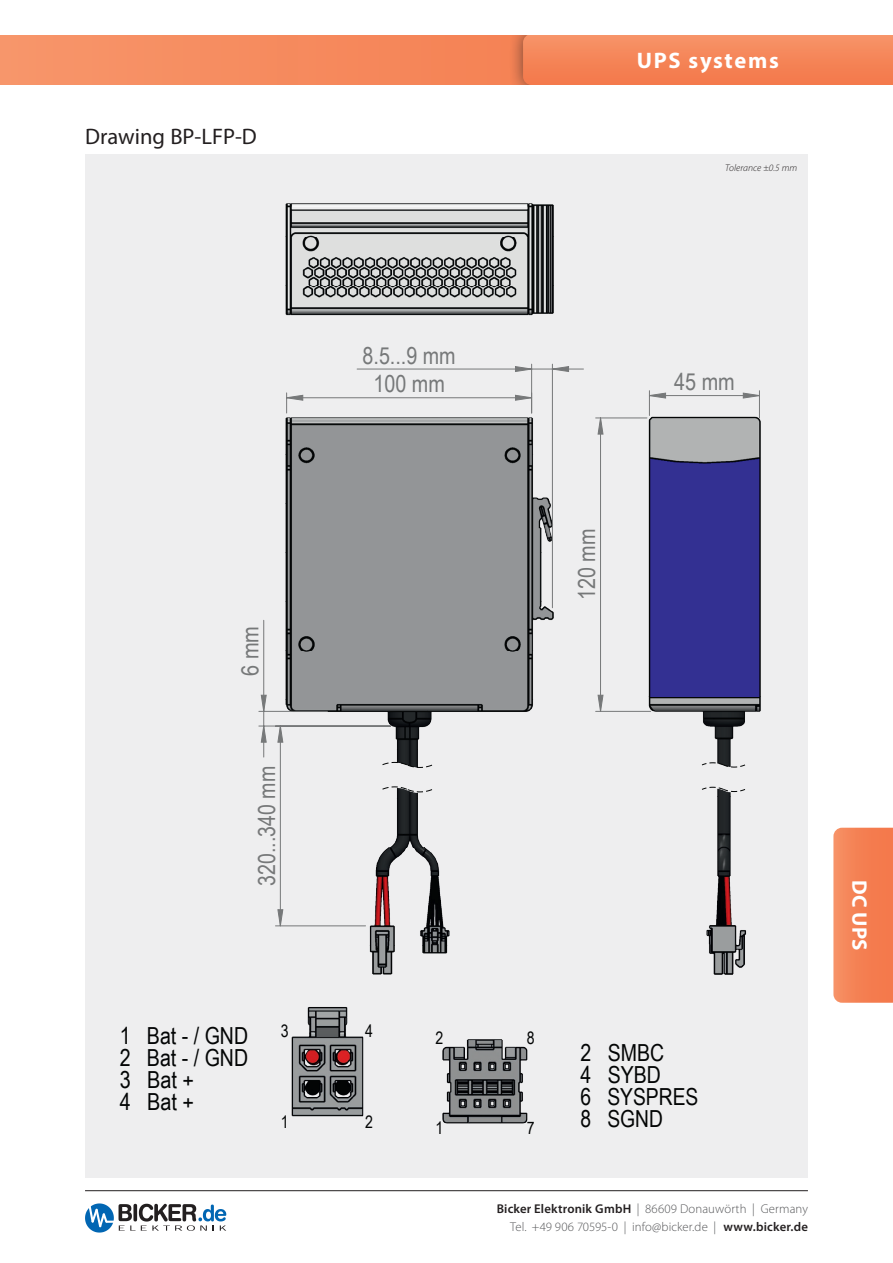
<style>
.page{position:relative;width:893px;height:1263px;background:#fff}
.page>*{position:absolute;margin:0;border:0;box-sizing:border-box;transform-origin:0 0}
.t1{font:23.55px/22px "Arial Narrow";color:#030505}
.t2{font:23.55px "Arial Narrow";color:#767879}
.t3{font:23.55px "Arial Narrow";color:#767879;scale:1.04 1}
.t4{font:22.5px "Myriad Pro";color:#231f20}
.t5{font:700 22.5px "Myriad Pro";letter-spacing:.075em;color:#fff}
.t6{font:700 21px "Myriad Pro";color:#fff}
.t7{font:17.25px "Arial Narrow";color:#030505}
.t8{font:300 12.75px/18px "Myriad Pro";letter-spacing:.005em;color:#57585a;text-align:right}
.t9{font:italic 300 9.75px "Myriad Pro";color:#231f20}
.s1{font-weight:600;color:#231f20}
</style>
<div class="page">
<hr style="left:85px;top:1190px;width:723px;height:1px;background:#231f20">
<svg style="left:85px;top:1203px;width:141px;height:29px"></svg>
<div style="left:0;top:34px;width:892px;height:51px;background:#f68c5f"></div>
<div style="left:509px;top:20px;width:384px;height:79px;background:#231f20;opacity:.6"></div>
<svg style="left:523px;top:34px;width:370px;height:51px"></svg>
<div style="left:0;top:85px;width:893px;height:34px;background:#fff"></div>
<div style="left:0;top:0;width:893px;height:34px;background:#fff"></div>
<svg style="left:833px;top:828px;width:60px;height:175px;background:#f48357"></svg>
<div style="left:85px;top:155px;width:723px;height:1023px;background:#eeeeef"></div>
<img style="left:628px;top:417px;width:133px;height:558px">
<img style="left:284px;top:397px;width:270px;height:578px">
<img style="left:285px;top:203px;width:269px;height:113px">
<img style="left:291px;top:1007px;width:237px;height:117px">
<svg style="left:381px;top:786px;width:53px;height:7px"></svg>
<svg style="left:381px;top:761px;width:53px;height:7px"></svg>
<svg style="left:701px;top:786px;width:45px;height:6px"></svg>
<svg style="left:701px;top:762px;width:45px;height:6px"></svg>
<hr style="left:552px;top:364px;width:1px;height:244px;background:#767879">
<hr style="left:531px;top:364px;width:1px;height:49px;background:#767879">
<hr style="left:552px;top:369px;width:31px;height:1px;background:#767879">
<hr style="left:357px;top:369px;width:175px;height:1px;background:#767879">
<hr style="left:596px;top:711px;width:55px;height:1px;background:#767879">
<hr style="left:596px;top:417px;width:51px;height:1px;background:#767879">
<hr style="left:259px;top:726px;width:132px;height:1px;background:#767879">
<hr style="left:259px;top:711px;width:68px;height:1px;background:#767879">
<hr style="left:263px;top:620px;width:1px;height:91px;background:#767879">
<hr style="left:275px;top:925px;width:91px;height:1px;background:#767879">
<svg style="left:286px;top:393px;width:247px;height:20px"></svg>
<svg style="left:515px;top:366px;width:54px;height:6px"></svg>
<svg style="left:597px;top:417px;width:7px;height:295px"></svg>
<svg style="left:260px;top:694px;width:24px;height:233px"></svg>
<svg style="left:648px;top:391px;width:112px;height:27px"></svg>
<h2 class="t4" style="left:85px;top:123px;width:173px">Drawing BP-LFP-D</h2>
<h2 class="t5" style="left:637px;top:46px;width:144px">UPS systems</h2>
<p class="t9" style="left:725px;top:162px;width:74px">Tolerance ±0.5 mm</p>
<h1 class="t2" style="left:363px;top:338px;width:95px">8.5...9 mm</h1>
<h1 class="t2" style="left:373px;top:367px;width:73px">100 mm</h1>
<h1 class="t2" style="left:674px;top:365px;width:62px">45 mm</h1>
<h1 class="t3" style="left:233px;top:676px;width:50px;rotate:-90deg">6 mm</h1>
<h1 class="t2" style="left:249px;top:886px;width:121px;rotate:-90deg">320...340 mm</h1>
<h1 class="t2" style="left:570px;top:600px;width:73px;rotate:-90deg">120 mm</h1>
<h3 class="t7" style="left:281px;top:1018px;width:9px">3</h3>
<h3 class="t7" style="left:365px;top:1018px;width:9px">4</h3>
<h1 class="t1" style="left:120px;top:1024px;width:130px">1 Bat - / GND</h1>
<h3 class="t7" style="left:527px;top:1025px;width:9px">8</h3>
<h1 class="t1" style="left:120px;top:1046px;width:130px">2 Bat - / GND<br>3 Bat +<br>4 Bat +</h1>
<h1 class="t1" style="left:581px;top:1041px;width:119px">2 SMBC<br>4 SYBD<br>6 SYSPRES<br>8 SGND</h1>
<h3 class="t7" style="left:435px;top:1025px;width:9px">2</h3>
<h3 class="t7" style="left:281px;top:1109px;width:9px">1</h3>
<h3 class="t7" style="left:365px;top:1109px;width:9px">2</h3>
<h3 class="t7" style="left:436px;top:1115px;width:9px">1</h3>
<h3 class="t7" style="left:527px;top:1115px;width:9px">7</h3>
<p class="t8" style="left:497px;top:1200px;width:313px"><span class="s1">Bicker Elektronik GmbH</span> | 86609 Donauwörth | Germany<br>Tel. +49 906 70595-0 | info@bicker.de | <span class="s1">www.bicker.de</span></p>
<h3 class="t6" style="left:873px;top:880px;width:71px;rotate:90deg">DC UPS</h3>
</div>
